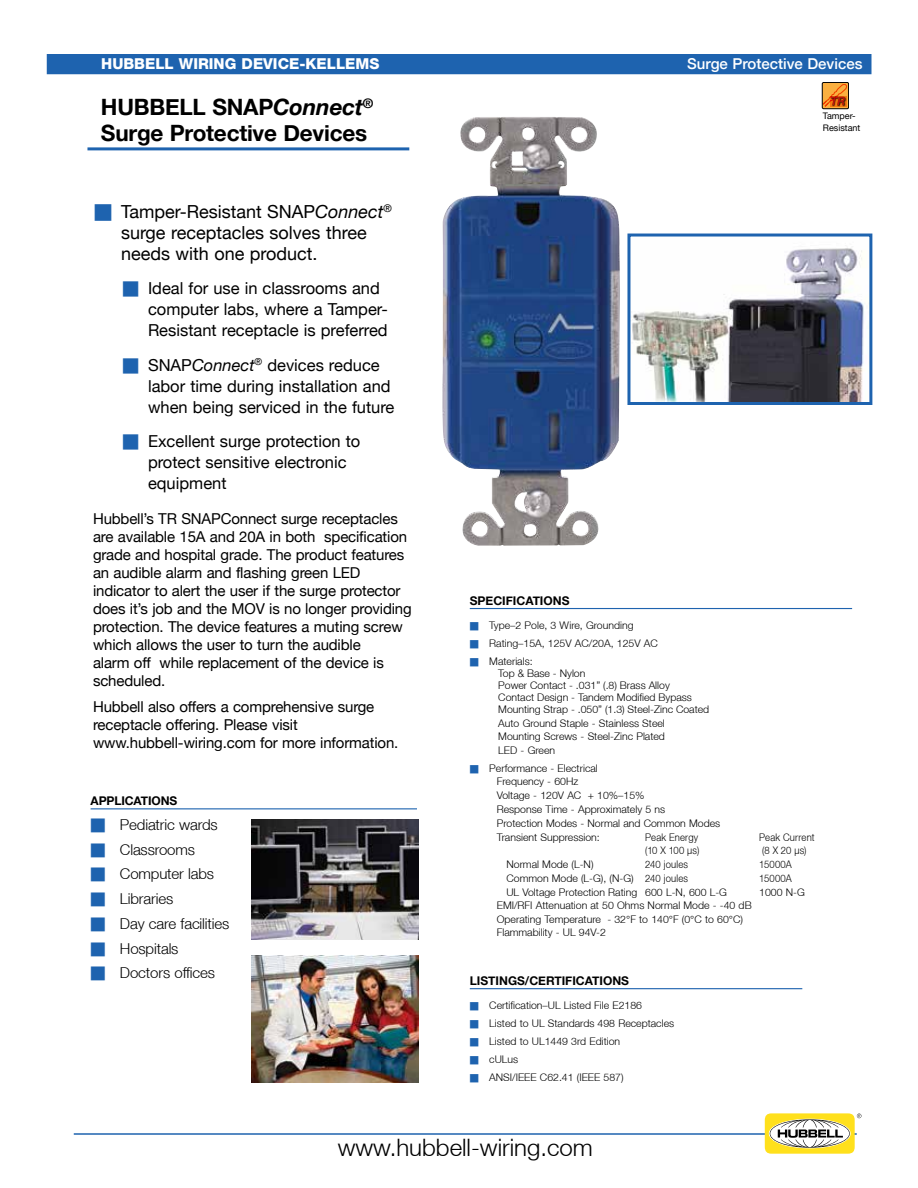
<style>
.page{position:relative;width:918px;height:1188px;background:#fff}
.page>*{position:absolute;margin:0;border:0;box-sizing:border-box;transform-origin:0 0}
.t1{font:300 24px "Helvetica Neue";color:#000}
.t2{font:700 22.5px/25.5px "Helvetica Neue";letter-spacing:-.01em;color:#000}
.t3{font:18px/21px "Helvetica Neue";color:#000}
.t4{font:16.5px/21px "Helvetica Neue";color:#000}
.t5{font:15px/18px "Helvetica Neue";letter-spacing:-.01em;color:#000}
.t6{font:300 15px "Helvetica Neue";letter-spacing:-.01em;color:#000}
.t7{font:800 15px "Helvetica Neue";color:#fff}
.t8{font:500 15px "Helvetica Neue";color:#fff}
.t9{font:700 12px "Helvetica Neue";color:#000}
.t10{font:300 10.5px/13.8px "Helvetica Neue";color:#000}
.t11{font:300 10.5px "Helvetica Neue";letter-spacing:.02em;color:#000;scale:.9 1}
.t12{font:300 10.5px "Helvetica Neue";color:#000;scale:.9 1}
.t13{font:9px/12px "Helvetica Neue";color:#000}
.s1{font-style:italic}
.s2{color:#1e63af}
</style>
<div class="page">
<hr style="left:74px;top:1133px;width:783px;height:2px;background:#1e63af">
<hr style="left:87px;top:147px;width:322px;height:3px;background:#1e63af">
<div style="left:47px;top:54px;width:825px;height:20px;background:#1e63af"></div>
<hr style="left:91px;top:808px;width:326px;height:1px;background:#1e63af">
<hr style="left:470px;top:608px;width:382px;height:1px;background:#1e63af">
<hr style="left:470px;top:988px;width:332px;height:1px;background:#1e63af">
<div style="left:765px;top:1113px;width:90px;height:41px;background:#ffe01c;border-radius:7px"></div>
<svg style="left:770px;top:1119px;width:80px;height:29px"></svg>
<svg style="left:857px;top:1114px;width:4px;height:4px"></svg>
<img style="left:442px;top:117px;width:178px;height:429px">
<img style="left:632px;top:248px;width:232px;height:153px">
<div style="left:627px;top:234px;width:245px;height:171px;border:3px solid #1e63af"></div>
<img style="left:252px;top:956px;width:166px;height:126px">
<img style="left:252px;top:820px;width:166px;height:120px">
<div style="left:822px;top:82px;width:27px;height:27px;border:1px solid #000"></div>
<svg style="left:823px;top:84px;width:24px;height:23px"></svg>
<h3 class="t7" style="left:101px;top:55px;width:280px">HUBBELL WIRING DEVICE-KELLEMS</h3>
<h3 class="t8" style="left:687px;top:55px;width:177px">Surge Protective Devices</h3>
<h2 class="t2" style="left:101px;top:94px;width:274px">HUBBELL SNAP<span class="s1">Connect</span><sup>®<br></sup>Surge Protective Devices</h2>
<p class="t13" style="left:823px;top:109px;width:39px">Tamper-<br>Resistant</p>
<h3 class="t3" style="left:121px;top:201px;width:272px;text-indent:-27px"><span class="s2">■</span> Tamper-Resistant SNAP<span class="s1">Connect</span><sup>® </sup>surge receptacles solves three needs with one product.</h3>
<h3 class="t4" style="left:148px;top:278px;width:241px;text-indent:-25px"><span class="s2">■</span> Ideal for use in classrooms and computer labs, where a Tamper-<br>Resistant receptacle is preferred</h3>
<h3 class="t4" style="left:148px;top:354px;width:248px;text-indent:-25px"><span class="s2">■</span> SNAP<span class="s1">Connect</span><sup>®</sup> devices reduce labor time during installation and when being serviced in the future</h3>
<h3 class="t4" style="left:148px;top:431px;width:214px;text-indent:-25px"><span class="s2">■</span> Excellent surge protection to protect sensitive electronic equipment</h3>
<p class="t5" style="left:93px;top:509px;width:320px">Hubbell’s TR SNAPConnect surge receptacles are available 15A and 20A in both specification grade and hospital grade. The product features an audible alarm and flashing green LED indicator to alert the user if the surge protector does it’s job and the MOV is no longer providing protection. The device features a muting screw which allows the user to turn the audible<br>alarm off while replacement of the device is scheduled.</p>
<h3 class="t5" style="left:93px;top:697px;width:307px">Hubbell also offers a comprehensive surge receptacle offering. Please visit www.hubbell-wiring.com for more information.</h3>
<p class="t9" style="left:91px;top:793px;width:17px">Appl</p>
<p class="t9" style="left:121px;top:793px;width:48px">ications</p>
<h3 class="t6" style="left:91px;top:815px;width:129px"><span class="s2">■</span> Pediatric wards</h3>
<h3 class="t6" style="left:91px;top:840px;width:106px"><span class="s2">■</span> Classrooms</h3>
<h3 class="t6" style="left:91px;top:865px;width:125px"><span class="s2">■</span> Computer labs</h3>
<h3 class="t6" style="left:91px;top:890px;width:84px"><span class="s2">■</span> Libraries</h3>
<h3 class="t6" style="left:91px;top:914px;width:140px"><span class="s2">■</span> Day care facilities</h3>
<h3 class="t6" style="left:91px;top:939px;width:89px"><span class="s2">■</span> Hospitals</h3>
<h3 class="t6" style="left:91px;top:964px;width:126px"><span class="s2">■</span> Doctors offices</h3>
<p class="t9" style="left:470px;top:593px;width:101px">SPECI FICATIONS</p>
<p class="t10" style="left:470px;top:618px;width:165px"><span class="s2">■</span> Type–2 Pole, 3 Wire, Grounding</p>
<p class="t10" style="left:470px;top:636px;width:189px"><span class="s2">■</span> Rating–15A, 125V AC/20A, 125V AC</p>
<p class="t10" style="left:498px;top:655px;width:213px;line-height:12px;text-indent:-28px"><span class="s2">■</span> Materials:<br>Top &amp; Base - Nylon<br>Power Contact - .031” (.8) Brass Alloy<br>Contact Design - Tandem Modified Bypass<br>Mounting Strap - .050” (1.3) Steel-Zinc Coated</p>
<p class="t10" style="left:498px;top:716px;width:168px;text-align:justify">Auto Ground Staple - Stainless Steel Mounting Screws - Steel-Zinc Plated LED - Green</p>
<p class="t10" style="left:497px;top:761px;width:225px;text-indent:-27px"><span class="s2">■</span> Performance - Electrical<br>Frequency - 60Hz<br>Voltage - 120V AC + 10%–15%<br>Response Time - Approximately 5 ns<br>Protection Modes - Normal and Common Modes<br>Transient Suppression:</p>
<p class="t11" style="left:645px;top:831px;width:60px">Peak Energy</p>
<p class="t11" style="left:759px;top:831px;width:63px">Peak Current</p>
<p class="t12" style="left:645px;top:843px;width:62px">(10 X 100 μs)</p>
<p class="t12" style="left:762px;top:843px;width:51px">(8 X 20 μs)</p>
<p class="t10" style="left:506px;top:857px;width:89px">Normal Mode (L-N)</p>
<p class="t11" style="left:645px;top:858px;width:49px">240 joules</p>
<p class="t12" style="left:759px;top:858px;width:38px">15000A</p>
<p class="t10" style="left:506px;top:871px;width:183px">Common Mode (L-G), (N-G) 240 joules</p>
<p class="t12" style="left:759px;top:872px;width:38px">15000A</p>
<p class="t10" style="left:506px;top:885px;width:222px">UL Voltage Protection Rating 600 L-N, 600 L-G</p>
<p class="t10" style="left:759px;top:885px;width:47px">1000 N-G</p>
<p class="t10" style="left:497px;top:898px;width:256px">EMI/RFI Attenuation at 50 Ohms Normal Mode - -40 dB<br>Operating Temperature - 32°F to 140°F (0°C to 60°C)<br>Flammability - UL 94V-2</p>
<p class="t9" style="left:470px;top:973px;width:161px">LISTI NGS/CERTI FICATIONS</p>
<p class="t10" style="left:470px;top:999px;width:174px"><span class="s2">■</span> Certification–UL Listed File E2186</p>
<p class="t10" style="left:470px;top:1016px;width:206px"><span class="s2">■</span> Listed to UL Standards 498 Receptacles</p>
<p class="t10" style="left:470px;top:1034px;width:152px"><span class="s2">■</span> Listed to UL1449 3rd Edition</p>
<p class="t10" style="left:470px;top:1052px;width:50px"><span class="s2">■</span> cULus</p>
<p class="t10" style="left:470px;top:1070px;width:155px"><span class="s2">■</span> ANSI/IEEE C62.41 (IEEE 587)</p>
<h1 class="t1" style="left:338px;top:1133px;width:257px">www.hubbell-wiring.com</h1>
</div>
